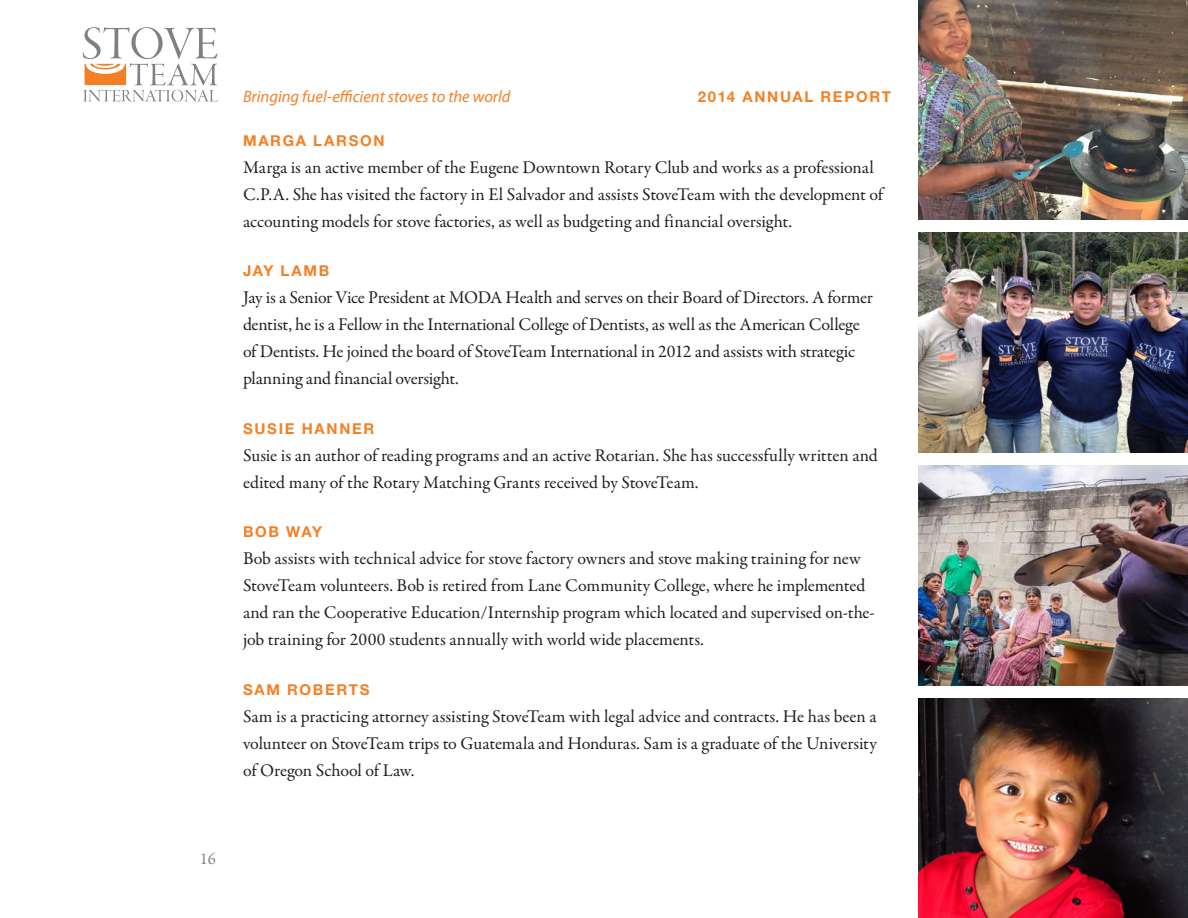
<style>
.page{position:relative;width:1188px;height:918px;background:#fff}
.page>*{position:absolute;margin:0;border:0;box-sizing:border-box;transform-origin:0 0}
.t1{font:18px/27px "Garamond Premr Pro";letter-spacing:-.01em;color:#231f20}
.t2{font:italic 16.5px "Myriad Pro";color:#f48026}
.t3{font:16.5px "Garamond Premr Pro";color:#7e8083}
.t4{font:700 15px "Helvetica Neue LT Std";letter-spacing:.11em;color:#f48026}
</style>
<div class="page">
<svg style="left:83px;top:27px;width:135px;height:75px"></svg>
<img style="left:918px;top:0;width:270px;height:219px">
<img style="left:918px;top:699px;width:270px;height:219px">
<img style="left:918px;top:233px;width:270px;height:219px">
<img style="left:918px;top:466px;width:270px;height:219px">
<p class="t2" style="left:243px;top:86px;width:269px">Bringing fuel-efficient stoves to the world</p>
<p class="t4" style="left:698px;top:87px;width:195px">2014 ANNUAL REPORT</p>
<p class="t4" style="left:243px;top:131px;width:143px">MARGA LARSON</p>
<p class="t1" style="left:243px;top:154px;width:642px">Marga is an active member of the Eugene Downtown Rotary Club and works as a professional<br>C.P.A. She has visited the factory in El Salvador and assists StoveTeam with the development of accounting models for stove factories, as well as budgeting and financial oversight.</p>
<p class="t4" style="left:243px;top:262px;width:88px">JAY LAMB</p>
<p class="t1" style="left:243px;top:284px;width:631px">Jay is a Senior Vice President at MODA Health and serves on their Board of Directors. A former dentist, he is a Fellow in the International College of Dentists, as well as the American College of Dentists. He joined the board of StoveTeam International in 2012 and assists with strategic planning and financial oversight.</p>
<p class="t4" style="left:243px;top:419px;width:133px">SUSIE HANNER</p>
<p class="t1" style="left:243px;top:442px;width:636px">Susie is an author of reading programs and an active Rotarian. She has successfully written and edited many of the Rotary Matching Grants received by StoveTeam.</p>
<p class="t4" style="left:243px;top:523px;width:81px">BOB WAY</p>
<p class="t1" style="left:243px;top:545px;width:633px">Bob assists with technical advice for stove factory owners and stove making training for new StoveTeam volunteers. Bob is retired from Lane Community College, where he implemented and ran the Cooperative Education/Internship program which located and supervised on-the&shy;job training for 2000 students annually with world wide placements.</p>
<p class="t4" style="left:243px;top:680px;width:128px">SAM ROBERTS</p>
<p class="t1" style="left:243px;top:703px;width:635px;text-align:justify">Sam is a practicing attorney assisting StoveTeam with legal advice and contracts. He has been a volunteer on StoveTeam trips to Guatemala and Honduras. Sam is a graduate of the University of Oregon School of Law.</p>
<p class="t3" style="left:200px;top:849px;width:18px">16</p>
</div>
